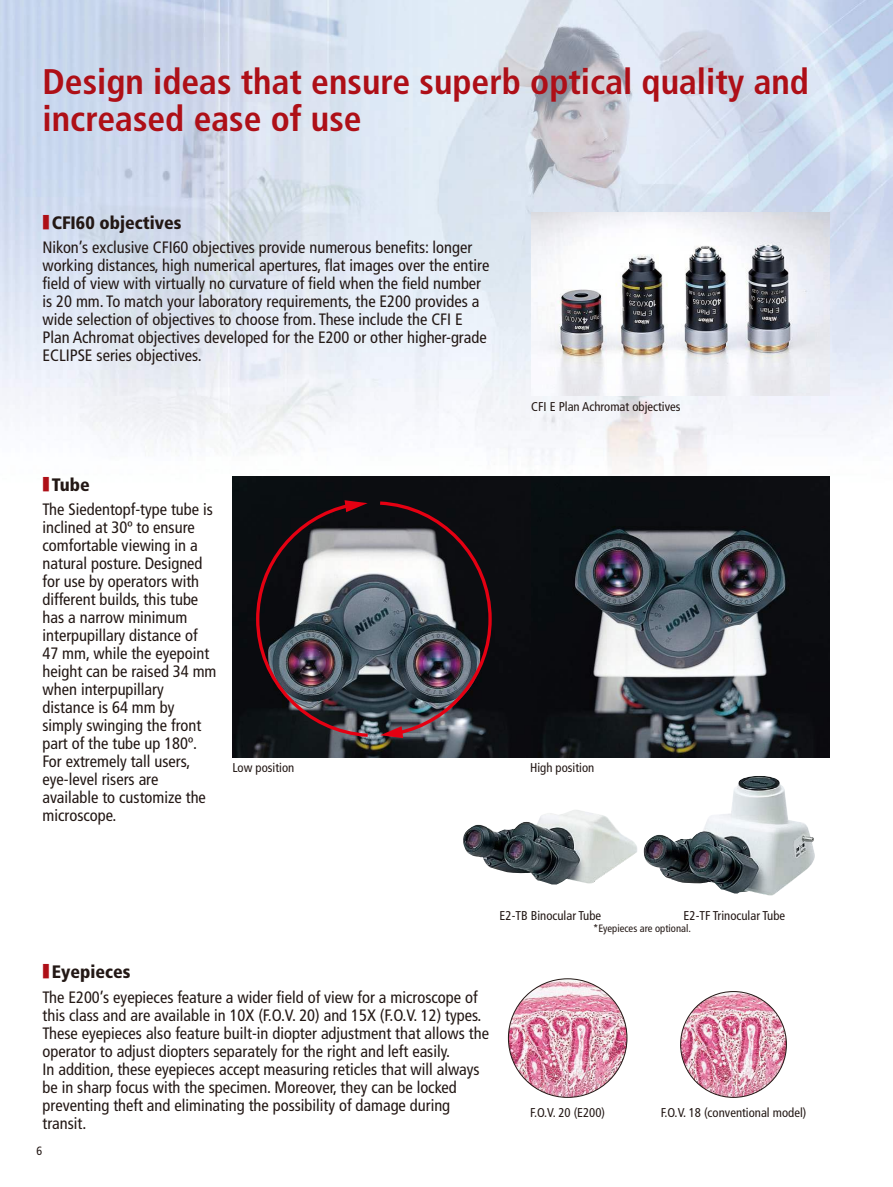
<style>
.page{position:relative;width:893px;height:1187px;background:#fff}
.page>*{position:absolute;margin:0;border:0;box-sizing:border-box;transform-origin:0 0}
.t1{font:700 condensed 35.55px/37.2px "Frutiger";color:#ae0f17}
.t2{font:900 condensed 18px "Frutiger";color:#231815}
.t3{font:condensed 16.5px/18px "Frutiger";color:#231815}
.t4{font:condensed 12.75px "Frutiger";color:#231815}
.t5{font:condensed 12px "Frutiger";color:#231815}
.t6{font:condensed 10.65px "Frutiger";color:#231815}
.s1{font-family:"Koz Go Pro";font-weight:700;font-stretch:normal;color:#ae0f17}
</style>
<div class="page">
<img style="left:0;top:0;width:893px;height:1098px">
<img style="left:232px;top:476px;width:299px;height:281px">
<img style="left:254px;top:500px;width:117px;height:238px">
<img style="left:377px;top:499px;width:116px;height:239px">
<svg style="left:531px;top:476px;width:298px;height:281px;background:#34383e"></svg>
<div style="left:457px;top:764px;width:372px;height:137px;background:#fff"></div>
<img style="left:463px;top:776px;width:352px;height:120px">
<img style="left:508px;top:978px;width:119px;height:119px;border-radius:59px">
<img style="left:681px;top:991px;width:105px;height:106px;border-radius:53px">
<img style="left:531px;top:213px;width:298px;height:182px">
<h1 class="t1" style="left:43px;top:66px;width:768px">Design ideas that ensure superb optical quality and increased ease of use</h1>
<p class="t2" style="left:43px;top:215px;width:140px"><span class="s1">■</span> CFI60 objectives</p>
<p class="t3" style="left:43px;top:240px;width:448px">Nikon’s exclusive CFI60 objectives provide numerous benefits: longer working distances, high numerical apertures, flat images over the entire field of view with virtually no curvature of field when the field number is 20 mm. To match your laboratory requirements, the E200 provides a wide selection of objectives to choose from. These include the CFI E Plan Achromat objectives developed for the E200 or other higher-grade ECLIPSE series objectives.</p>
<p class="t4" style="left:531px;top:401px;width:151px">CFI E Plan Achromat objectives</p>
<p class="t2" style="left:43px;top:477px;width:49px"><span class="s1">■</span> Tube</p>
<p class="t3" style="left:43px;top:502px;width:176px">The Siedentopf-type tube is inclined at 30º to ensure comfortable viewing in a natural posture. Designed for use by operators with different builds, this tube has a narrow minimum interpupillary distance of<br>47 mm, while the eyepoint height can be raised 34 mm when interpupillary distance is 64 mm by simply swinging the front part of the tube up 180º.<br>For extremely tall users, eye-level risers are available to customize the microscope.</p>
<p class="t4" style="left:232px;top:762px;width:63px">Low position</p>
<p class="t4" style="left:530px;top:762px;width:66px">High position</p>
<p class="t4" style="left:500px;top:910px;width:103px">E2-TB Binocular Tube</p>
<p class="t4" style="left:684px;top:910px;width:103px">E2-TF Trinocular Tube</p>
<p class="t6" style="left:593px;top:923px;width:99px">*Eyepieces are optional.</p>
<p class="t2" style="left:43px;top:964px;width:89px"><span class="s1">■</span> Eyepieces</p>
<p class="t3" style="left:43px;top:989px;width:448px">The E200’s eyepieces feature a wider field of view for a microscope of this class and are available in 10X (F.O.V. 20) and 15X (F.O.V. 12) types.<br>These eyepieces also feature built-in diopter adjustment that allows the operator to adjust diopters separately for the right and left easily.<br>In addition, these eyepieces accept measuring reticles that will always be in sharp focus with the specimen. Moreover, they can be locked preventing theft and eliminating the possibility of damage during transit.</p>
<p class="t5" style="left:36px;top:1145px;width:7px">6</p>
<p class="t4" style="left:530px;top:1107px;width:76px">F.O.V. 20 (E200)</p>
<p class="t4" style="left:661px;top:1107px;width:147px">F.O.V. 18 (conventional model)</p>
</div>
